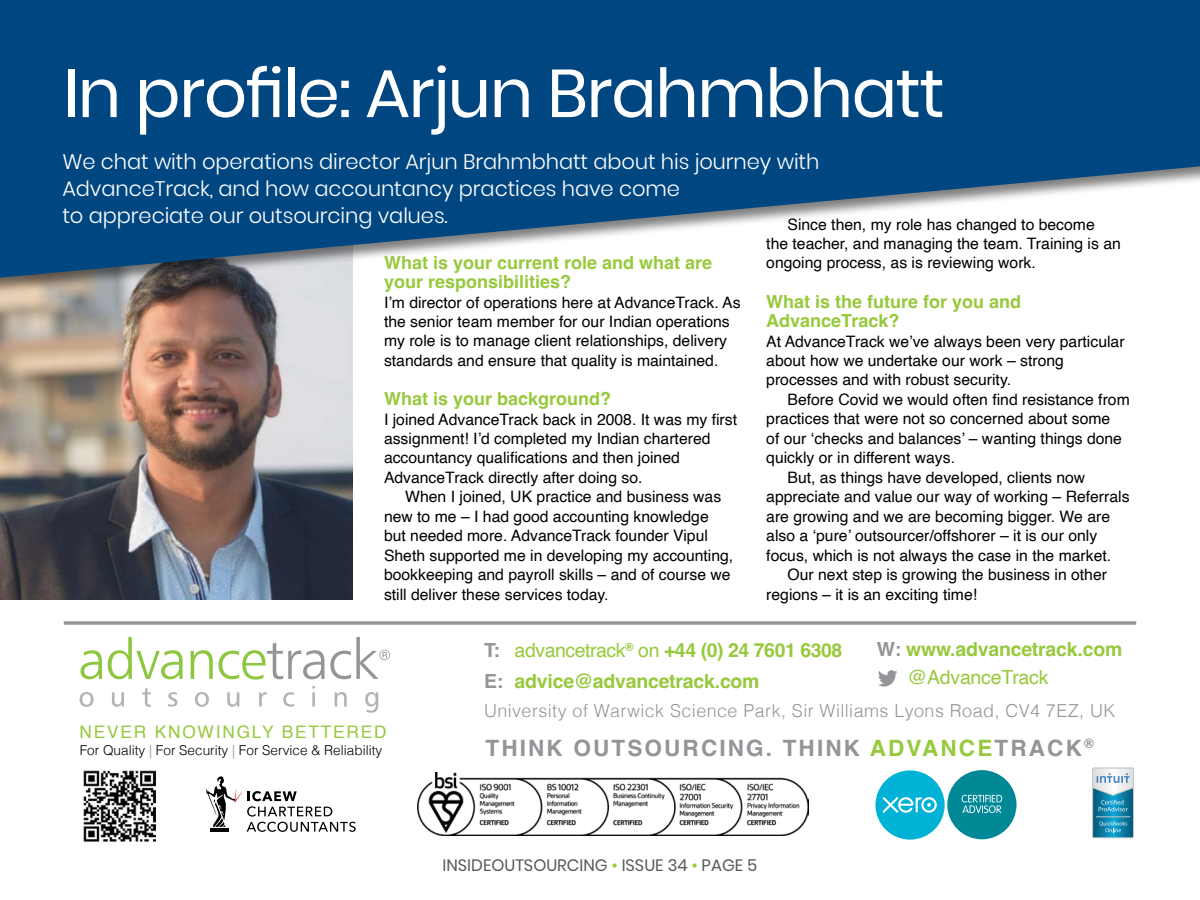
<style>
.page{position:relative;width:1200px;height:900px;background:#fff}
.page>*{position:absolute;margin:0;border:0;box-sizing:border-box;transform-origin:0 0}
.t1{font:67.5px "Poppins";letter-spacing:-.02em;color:#fff}
.t2{font:700 22.5px "Helvetica";letter-spacing:.095em;color:#939598}
.t3{font:300 21px/27px "Poppins";letter-spacing:-.005em;color:#fff}
.t4{font:700 19.5px/28px "Helvetica";letter-spacing:-.01em;color:#97c93d}
.t5{font:700 18px/19.5px "Helvetica";color:#97c93d}
.t6{font:300 17.85px "Helvetica";letter-spacing:.025em;color:#939598}
.t7{font:17.25px "Helvetica";letter-spacing:.105em;color:#97c93d}
.t8{font:16.5px "Poppins";color:#58595b}
.t9{font:15.75px/19.5px "Helvetica";color:#000}
.t10{font:300 13.65px "Helvetica";color:#000}
.s1{color:#939598}
.s2{font-weight:400}
.s3{color:#97c93d}
</style>
<div class="page">
<img style="left:84px;top:770px;width:71px;height:72px">
<svg style="left:80px;top:686px;width:298px;height:27px"></svg>
<svg style="left:81px;top:637px;width:309px;height:43px"></svg>
<svg style="left:878px;top:670px;width:19px;height:17px"></svg>
<svg style="left:206px;top:776px;width:150px;height:56px"></svg>
<div style="left:875px;top:770px;width:70px;height:70px;background:#00b2d5;border-radius:50%"></div>
<svg style="left:883px;top:797px;width:54px;height:16px"></svg>
<div style="left:947px;top:770px;width:70px;height:69px;background:#008897;border-radius:50%"></div>
<svg style="left:962px;top:795px;width:40px;height:18px"></svg>
<img style="left:418px;top:772px;width:390px;height:64px">
<svg style="left:1092px;top:768px;width:42px;height:70px"></svg>
<svg style="left:64px;top:621px;width:1072px;height:4px"></svg>
<img style="left:0;top:298px;width:352px;height:302px">
<div style="left:0;top:0;width:1200px;height:298px;background:#000;opacity:.5"></div>
<svg style="left:0;top:0;width:1200px;height:278px;fill:#004781"></svg>
<h1 class="t1" style="left:63px;top:54px;width:883px">In profile: Arjun Brahmbhatt</h1>
<h3 class="t3" style="left:62px;top:148px;width:759px">We chat with operations director Arjun Brahmbhatt about his journey with<br>AdvanceTrack, and how accountancy practices have come<br>to appreciate our outsourcing values.</h3>
<p class="t9" style="left:766px;top:215px;width:356px;text-indent:21px">Since then, my role has changed to become<br>the teacher, and managing the team. Training is an ongoing process, as is reviewing work.</p>
<p class="t5" style="left:766px;top:293px;width:257px">What is the future for you and<br>AdvanceTrack?</p>
<p class="t9" style="left:766px;top:332px;width:360px">At AdvanceTrack we’ve always been very particular about how we undertake our work – strong processes and with robust security.</p>
<p class="t9" style="left:788px;top:390px;width:344px">Before Covid we would often find resistance from</p>
<p class="t9" style="left:766px;top:410px;width:346px">practices that were not so concerned about some</p>
<p class="t9" style="left:766px;top:429px;width:357px">of our ‘checks and balances’ – wanting things done</p>
<p class="t9" style="left:766px;top:449px;width:190px">quickly or in different ways.</p>
<p class="t9" style="left:788px;top:468px;width:299px">But, as things have developed, clients now</p>
<p class="t9" style="left:766px;top:488px;width:365px">appreciate and value our way of working – Referrals</p>
<p class="t9" style="left:766px;top:507px;width:345px">are growing and we are becoming bigger. We are</p>
<p class="t9" style="left:766px;top:527px;width:332px">also a ‘pure’ outsourcer/offshorer – it is our only</p>
<p class="t9" style="left:766px;top:546px;width:346px">focus, which is not always the case in the market.</p>
<p class="t9" style="left:788px;top:566px;width:321px">Our next step is growing the business in other</p>
<p class="t9" style="left:766px;top:585px;width:212px">regions – it is an exciting time!</p>
<p class="t5" style="left:384px;top:254px;width:330px">What is your current role and what are your responsibilities?</p>
<p class="t9" style="left:384px;top:293px;width:358px">I’m director of operations here at AdvanceTrack. As the senior team member for our Indian operations my role is to manage client relationships, delivery standards and ensure that quality is maintained.</p>
<p class="t5" style="left:384px;top:391px;width:229px">What is your background?</p>
<p class="t9" style="left:384px;top:410px;width:355px">I joined AdvanceTrack back in 2008. It was my first assignment! I’d completed my Indian chartered accountancy qualifications and then joined AdvanceTrack directly after doing so.</p>
<p class="t9" style="left:384px;top:488px;width:351px;text-indent:21px">When I joined, UK practice and business was new to me – I had good accounting knowledge but needed more. AdvanceTrack founder Vipul Sheth supported me in developing my accounting, bookkeeping and payroll skills – and of course we still deliver these services today.</p>
<p class="t7" style="left:80px;top:719px;width:309px">NEVER KNOWINGLY BETTERED</p>
<p class="t10" style="left:80px;top:738px;width:304px">For Quality <span class="s1">|</span> For Security <span class="s1">|</span> For Service &amp; Reliability</p>
<p class="t4" style="left:908px;top:638px;width:216px;text-indent:-31px"><span class="s1">W:</span> www.advancetrack.com <span class="s2">@AdvanceTrack</span></p>
<p class="t4" style="left:484px;top:638px;width:360px;line-height:30.3px"><span class="s1">T:</span> <span class="s2">advancetrack</span><sup>®</sup> <span class="s2">on</span> +44 (0) 24 7601 6308<br><span class="s1">E:</span> advice@advancetrack.com</p>
<p class="t6" style="left:484px;top:696px;width:633px">University of Warwick Science Park, Sir Williams Lyons Road, CV4 7EZ, UK</p>
<h2 class="t2" style="left:485px;top:734px;width:610px">THINK OUTSOURCING. THINK <span class="s3">ADVANCE</span>TRACK<sup>®</sup></h2>
<p class="t8" style="left:443px;top:855px;width:316px">INSIDEOUTSOURCING <span class="s3">•</span> ISSUE 34 <span class="s3">•</span> PAGE 5</p>
</div>
